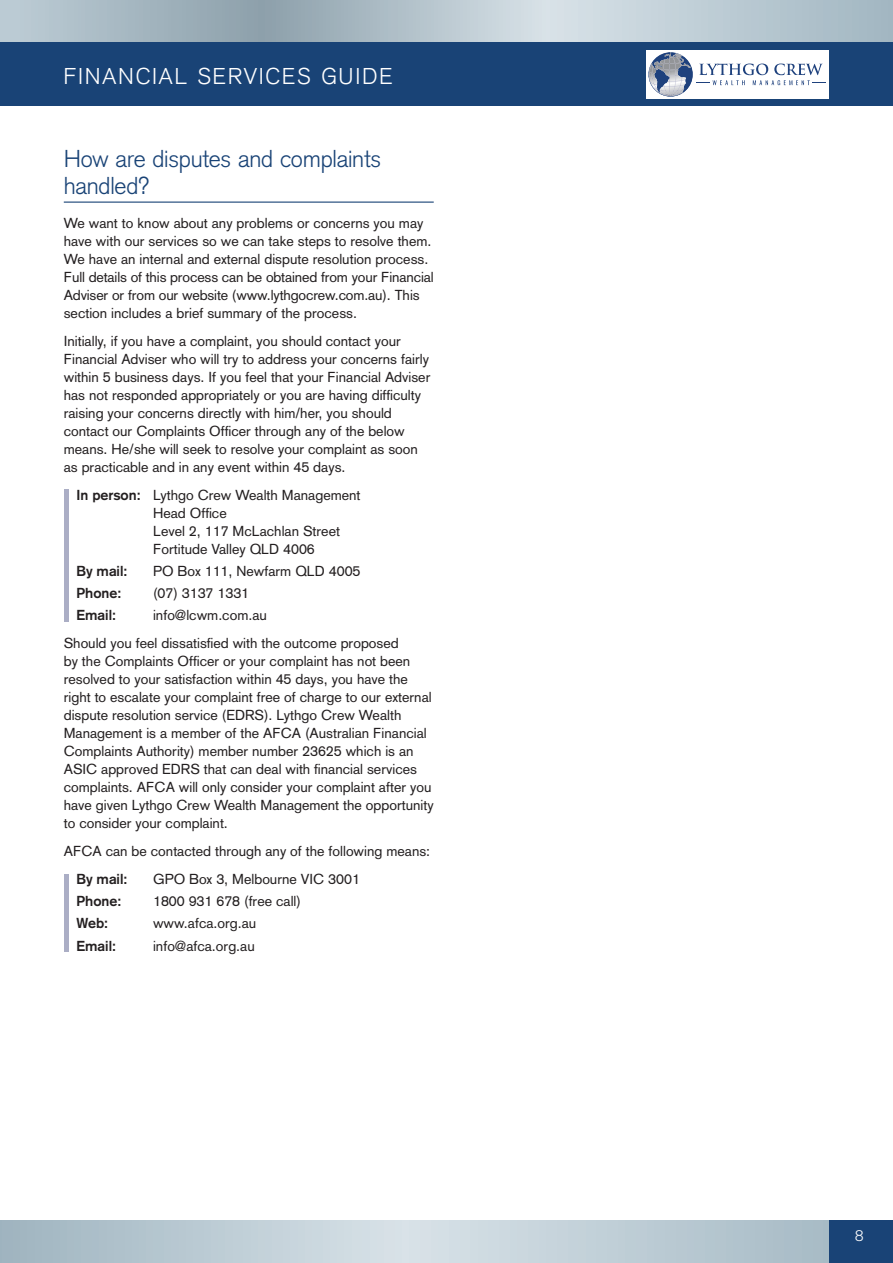
<style>
.page{position:relative;width:893px;height:1263px;background:#fff}
.page>*{position:absolute;margin:0;border:0;box-sizing:border-box;transform-origin:0 0}
.t1{font:300 24px/27px "Akzidenz Grotesk";letter-spacing:-.01em;color:#194376}
.t2{font:300 22.5px "Akzidenz Grotesk";letter-spacing:.08em;color:#fff}
.t3{font:300 15px "Akzidenz Grotesk";color:#fff}
.t4{font:14.25px/18px "Akzidenz Grotesk";color:#231f20}
.t5{font:700 14.25px "Akzidenz Grotesk";color:#231f20}
.s1{font-weight:700}
</style>
<div class="page">
<svg style="left:0;top:0;width:893px;height:43px;background:#aebfc9"></svg>
<div style="left:0;top:43px;width:893px;height:63px;background:#194376"></div>
<svg style="left:0;top:1220px;width:829px;height:43px;background:#bdccd5"></svg>
<div style="left:829px;top:1220px;width:64px;height:43px;background:#194376"></div>
<div style="left:646px;top:50px;width:183px;height:49px;background:#fff"></div>
<svg style="left:648px;top:52px;width:177px;height:45px"></svg>
<hr style="left:64px;top:202px;width:370px;height:1px;background:#194376">
<hr style="left:64px;top:489px;width:4px;height:132px;background:#abaec5">
<hr style="left:64px;top:874px;width:4px;height:78px;background:#abaec5">
<h2 class="t2" style="left:64px;top:63px;width:330px">FINANCIAL SERVICES GUIDE</h2>
<h1 class="t1" style="left:64px;top:145px;width:319px">How are disputes and complaints handled?</h1>
<p class="t4" style="left:64px;top:214px;width:371px">We want to know about any problems or concerns you may have with our services so we can take steps to resolve them.<br>We have an internal and external dispute resolution process.<br>Full details of this process can be obtained from your Financial Adviser or from our website (www.lythgocrew.com.au). This section includes a brief summary of the process.</p>
<p class="t4" style="left:64px;top:332px;width:368px">Initially, if you have a complaint, you should contact your Financial Adviser who will try to address your concerns fairly within 5 business days. If you feel that your Financial Adviser has not responded appropriately or you are having difficulty raising your concerns directly with him/her, you should contact our Complaints Officer through any of the below means. He/she will seek to resolve your complaint as soon as practicable and in any event within 45 days.</p>
<p class="t4" style="left:153px;top:486px;width:209px;text-indent:-77px"><span class="s1">In person:</span> Lythgo Crew Wealth Management<br>Head Office<br>Level 2, 117 McLachlan Street<br>Fortitude Valley QLD 4006</p>
<p class="t5" style="left:77px;top:562px;width:52px">By mail:</p>
<p class="t4" style="left:153px;top:562px;width:209px">PO Box 111, Newfarm QLD 4005</p>
<p class="t5" style="left:77px;top:585px;width:46px">Phone:</p>
<p class="t4" style="left:153px;top:584px;width:98px">(07) 3137 1331</p>
<p class="t5" style="left:77px;top:607px;width:41px">Email:</p>
<p class="t4" style="left:64px;top:601px;width:336px;line-height:27.8px;text-indent:89px">info@lcwm.com.au<br>Should you feel dissatisfied with the outcome proposed</p>
<p class="t4" style="left:64px;top:652px;width:371px">by the Complaints Officer or your complaint has not been resolved to your satisfaction within 45 days, you have the right to escalate your complaint free of charge to our external dispute resolution service (EDRS). Lythgo Crew Wealth Management is a member of the AFCA (Australian Financial Complaints Authority) member number 23625 which is an ASIC approved EDRS that can deal with financial services complaints. AFCA will only consider your complaint after you have given Lythgo Crew Wealth Management the opportunity to consider your complaint.</p>
<p class="t4" style="left:64px;top:842px;width:368px">AFCA can be contacted through any of the following means:</p>
<p class="t5" style="left:77px;top:870px;width:52px">By mail:</p>
<p class="t4" style="left:153px;top:870px;width:208px">GPO Box 3, Melbourne VIC 3001</p>
<p class="t5" style="left:77px;top:892px;width:46px">Phone:</p>
<p class="t4" style="left:153px;top:892px;width:149px">1800 931 678 (free call)</p>
<p class="t5" style="left:77px;top:915px;width:33px">Web:</p>
<p class="t4" style="left:153px;top:914px;width:105px">www.afca.org.au</p>
<p class="t5" style="left:77px;top:937px;width:41px">Email:</p>
<p class="t4" style="left:153px;top:936px;width:103px">info@afca.org.au</p>
<p class="t3" style="left:855px;top:1227px;width:10px">8</p>
</div>
